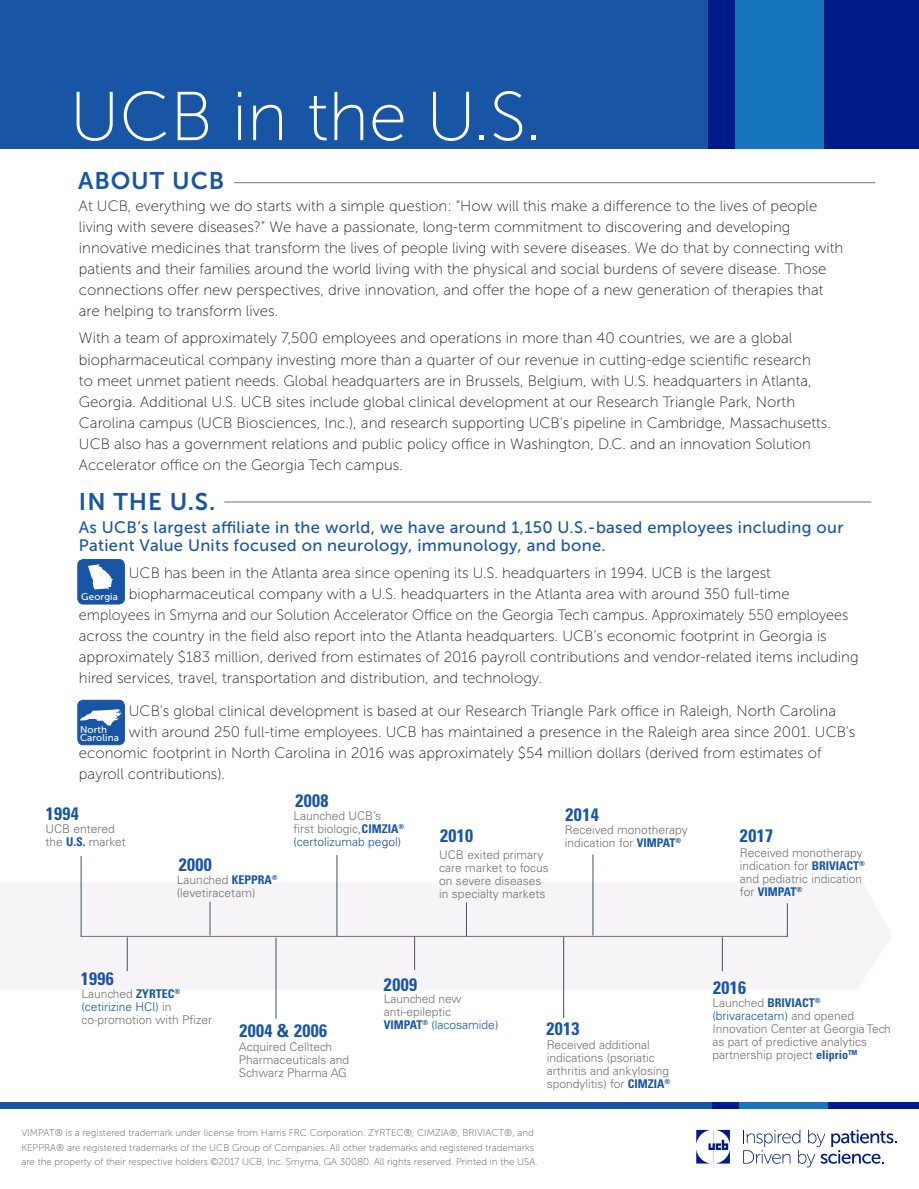
<style>
.page{position:relative;width:919px;height:1189px;background:#fff}
.page>*{position:absolute;margin:0;border:0;box-sizing:border-box;transform-origin:0 0}
.t1{font:69px "Museo Sans 100";color:#fff}
.t2{font:24px "Museo Sans 700";letter-spacing:.04em;color:#1855a5}
.t3{font:700 condensed 18px "Univers";letter-spacing:.02em;color:#1855a5}
.t4{font:16.5px/18px "Museo Sans 500";letter-spacing:.02em;color:#1855a5}
.t5{font:15px/21px "Museo Sans 100";color:#231f20}
.t6{font:15px "Museo Sans 100";color:#231f20;scale:.96 1}
.t7{font:300 12px/12.9px "Univers LT Std";color:#717271}
.t8{font:700 condensed 12px "Univers";color:#1855a5}
.t9{font:9.75px/14.2px "Museo Sans 100";color:#57585a}
.t10{font:9.75px/7.9px "Museo Sans 500";letter-spacing:.01em;color:#fff}
.s1{font-family:"Univers";font-weight:700;font-stretch:condensed;color:#1855a5}
.s2{color:#1855a5}
.s3{font-family:"Univers LT Std";font-weight:300;font-stretch:normal;color:#717271}
</style>
<div class="page">
<div style="left:0;top:881px;width:892px;height:108px;background:#f6f4f6"></div>
<svg style="left:743px;top:1129px;width:153px;height:38px"></svg>
<svg style="left:696px;top:1129px;width:33px;height:34px"></svg>
<div style="left:0;top:0;width:743px;height:149px;background:#1855a5"></div>
<div style="left:708px;top:0;width:27px;height:149px;background:#001c88"></div>
<div style="left:735px;top:0;width:88px;height:149px;background:#1775bc"></div>
<hr style="left:918px;top:0;width:1px;height:149px;background:#001c88">
<div style="left:823px;top:0;width:95px;height:149px;background:#001c88"></div>
<hr style="left:81px;top:935px;width:706px;height:1px;background:#717271">
<hr style="left:81px;top:855px;width:1px;height:81px;background:#3e5364">
<hr style="left:127px;top:937px;width:1px;height:33px;background:#3e5364">
<hr style="left:210px;top:901px;width:1px;height:34px;background:#3e5364">
<hr style="left:414px;top:935px;width:1px;height:34px;background:#3e5364">
<hr style="left:275px;top:937px;width:1px;height:81px;background:#3e5364">
<hr style="left:336px;top:854px;width:1px;height:81px;background:#3e5364">
<hr style="left:563px;top:936px;width:1px;height:81px;background:#3e5364">
<hr style="left:466px;top:902px;width:1px;height:34px;background:#3e5364">
<hr style="left:592px;top:854px;width:1px;height:81px;background:#3e5364">
<hr style="left:786px;top:903px;width:1px;height:33px;background:#3e5364">
<hr style="left:721px;top:937px;width:1px;height:33px;background:#3e5364">
<div style="left:78px;top:559px;width:46px;height:45px;background:#1855a5;border-radius:6px"></div>
<div style="left:77px;top:559px;width:48px;height:45px;border:1px solid #1855a5;border-radius:6px"></div>
<svg style="left:88px;top:564px;width:25px;height:25px"></svg>
<div style="left:78px;top:700px;width:46px;height:44px;background:#1855a5;border-radius:6px"></div>
<div style="left:77px;top:699px;width:48px;height:45px;border:1px solid #1855a5;border-radius:6px"></div>
<svg style="left:80px;top:709px;width:42px;height:16px"></svg>
<hr style="left:234px;top:182px;width:640px;height:1px;background:#717271">
<div style="left:0;top:1101px;width:712px;height:7px;background:#1855a5"></div>
<div style="left:712px;top:1101px;width:27px;height:7px;background:#001c88"></div>
<div style="left:739px;top:1101px;width:88px;height:7px;background:#1775bc"></div>
<div style="left:827px;top:1101px;width:91px;height:7px;background:#001c88"></div>
<hr style="left:224px;top:501px;width:646px;height:1px;background:#717271">
<h1 class="t1" style="left:70px;top:80px;width:473px">UCB in the U.S.</h1>
<h2 class="t2" style="left:78px;top:167px;width:148px">ABOUT UCB</h2>
<p class="t5" style="left:79px;top:196px;width:765px">At UCB, everything we do starts with a simple question: “How will this make a difference to the lives of people living with severe diseases?” We have a passionate, long-term commitment to discovering and developing innovative medicines that transform the lives of people living with severe diseases. We do that by connecting with patients and their families around the world living with the physical and social burdens of severe disease. Those connections offer new perspectives, drive innovation, and offer the hope of a new generation of therapies that are helping to transform lives.</p>
<p class="t5" style="left:79px;top:328px;width:753px">With a team of approximately 7,500 employees and operations in more than 40 countries, we are a global biopharmaceutical company investing more than a quarter of our revenue in cutting-edge scientific research<br>to meet unmet patient needs. Global headquarters are in Brussels, Belgium, with U.S. headquarters in Atlanta, Georgia. Additional U.S. UCB sites include global clinical development at our Research Triangle Park, North Carolina campus (UCB Biosciences, Inc.), and research supporting UCB’s pipeline in Cambridge, Massachusetts.<br>UCB also has a government relations and public policy office in Washington, D.C. and an innovation Solution Accelerator office on the Georgia Tech campus.</p>
<h2 class="t2" style="left:79px;top:488px;width:138px">IN THE U.S.</h2>
<p class="t4" style="left:79px;top:518px;width:765px">As UCB’s largest affiliate in the world, we have around 1,150 U.S.-based employees including our<br>Patient Value Units focused on neurology, immunology, and bone.</p>
<p class="t5" style="left:129px;top:562px;width:643px">UCB has been in the Atlanta area since opening its U.S. headquarters in 1994. UCB is the largest</p>
<p class="t5" style="left:129px;top:583px;width:662px">biopharmaceutical company with a U.S. headquarters in the Atlanta area with around 350 full-time</p>
<p class="t6" style="left:79px;top:606px;width:802px">employees in Smyrna and our Solution Accelerator Office on the Georgia Tech campus. Approximately 550 employees</p>
<p class="t5" style="left:79px;top:625px;width:749px">across the country in the field also report into the Atlanta headquarters. UCB’s economic footprint in Georgia is</p>
<p class="t5" style="left:79px;top:646px;width:780px">approximately $183 million, derived from estimates of 2016 payroll contributions and vendor-related items including</p>
<p class="t5" style="left:79px;top:667px;width:465px">hired services, travel, transportation and distribution, and technology.</p>
<p class="t5" style="left:129px;top:700px;width:708px">UCB’s global clinical development is based at our Research Triangle Park office in Raleigh, North Carolina</p>
<p class="t5" style="left:129px;top:721px;width:727px">with around 250 full-time employees. UCB has maintained a presence in the Raleigh area since 2001. UCB’s</p>
<p class="t5" style="left:79px;top:742px;width:743px">economic footprint in North Carolina in 2016 was approximately $54 million dollars (derived from estimates of</p>
<p class="t5" style="left:79px;top:763px;width:148px">payroll contributions).</p>
<p class="t10" style="left:81px;top:592px;width:38px">Georgia</p>
<p class="t10" style="left:80px;top:725px;width:40px">North<br>Carolina</p>
<p class="t3" style="left:46px;top:801px;width:35px">1994</p>
<p class="t7" style="left:45px;top:822px;width:82px">UCB entered the <span class="s1">U.S.</span> market</p>
<p class="t3" style="left:179px;top:853px;width:35px">2000</p>
<p class="t7" style="left:177px;top:873px;width:102px">Launched <span class="s1">KEPPRA</span><sup>® </sup>(levetiracetam)</p>
<p class="t3" style="left:295px;top:789px;width:35px">2008</p>
<p class="t7" style="left:293px;top:809px;width:112px">Launched UCB’s first biologic,<span class="s1">CIMZIA</span><sup>® </sup><span class="s2">(certolizumab pegol)</span></p>
<p class="t3" style="left:440px;top:824px;width:35px">2010</p>
<p class="t7" style="left:439px;top:847px;width:111px">UCB exited primary care market to focus on severe diseases in specialty markets</p>
<p class="t3" style="left:565px;top:803px;width:35px">2014</p>
<p class="t7" style="left:564px;top:823px;width:124px">Received monotherapy indication for <span class="s1">VIMPAT</span><sup>®</sup></p>
<p class="t3" style="left:739px;top:824px;width:35px">2017</p>
<p class="t7" style="left:739px;top:846px;width:126px">Received monotherapy indication for <span class="s1">BRIVIACT</span><sup>® </sup>and pediatric indication</p>
<p class="t8" style="left:739px;top:884px;width:64px"><span class="s3">for</span> VIMPAT<sup>®</sup></p>
<p class="t3" style="left:81px;top:967px;width:35px">1996</p>
<p class="t7" style="left:81px;top:986px;width:132px">Launched <span class="s1">ZYRTEC</span><sup>® </sup><span class="s2">(cetirizine HCI)</span> in co-promotion with Pfizer</p>
<p class="t3" style="left:239px;top:1019px;width:89px">2004 &amp; 2006</p>
<p class="t7" style="left:239px;top:1039px;width:112px">Acquired Celltech<br>Pharmaceuticals and<br>Schwarz Pharma AG</p>
<p class="t3" style="left:384px;top:973px;width:35px">2009</p>
<p class="t7" style="left:383px;top:991px;width:116px">Launched new anti-epileptic<br><span class="s1">VIMPAT</span><sup>®</sup> <span class="s2">(lacosamide)</span></p>
<p class="t3" style="left:546px;top:1017px;width:35px">2013</p>
<p class="t7" style="left:546px;top:1037px;width:125px">Received additional indications (psoriatic arthritis and ankylosing spondylitis) for <span class="s1">CIMZIA</span><sup>®</sup></p>
<p class="t9" style="left:21px;top:1125px;width:517px">VIMPAT® is a registered trademark under license from Harris FRC Corporation. ZYRTEC®, CIMZIA®, BRIVIACT®, and<br>KEPPRA® are registered trademarks of the UCB Group of Companies. All other trademarks and registered trademarks are the property of their respective holders.©2017 UCB, Inc. Smyrna, GA 30080. All rights reserved. Printed in the USA.</p>
<p class="t3" style="left:712px;top:975px;width:35px">2016</p>
<p class="t7" style="left:712px;top:996px;width:180px">Launched <span class="s1">BRIVIACT</span><sup>® </sup><span class="s2">(brivaracetam)</span> and opened<br>Innovation Center at Georgia Tech as part of predictive analytics partnership project <span class="s1">eliprio</span><sup>TM</sup></p>
</div>
